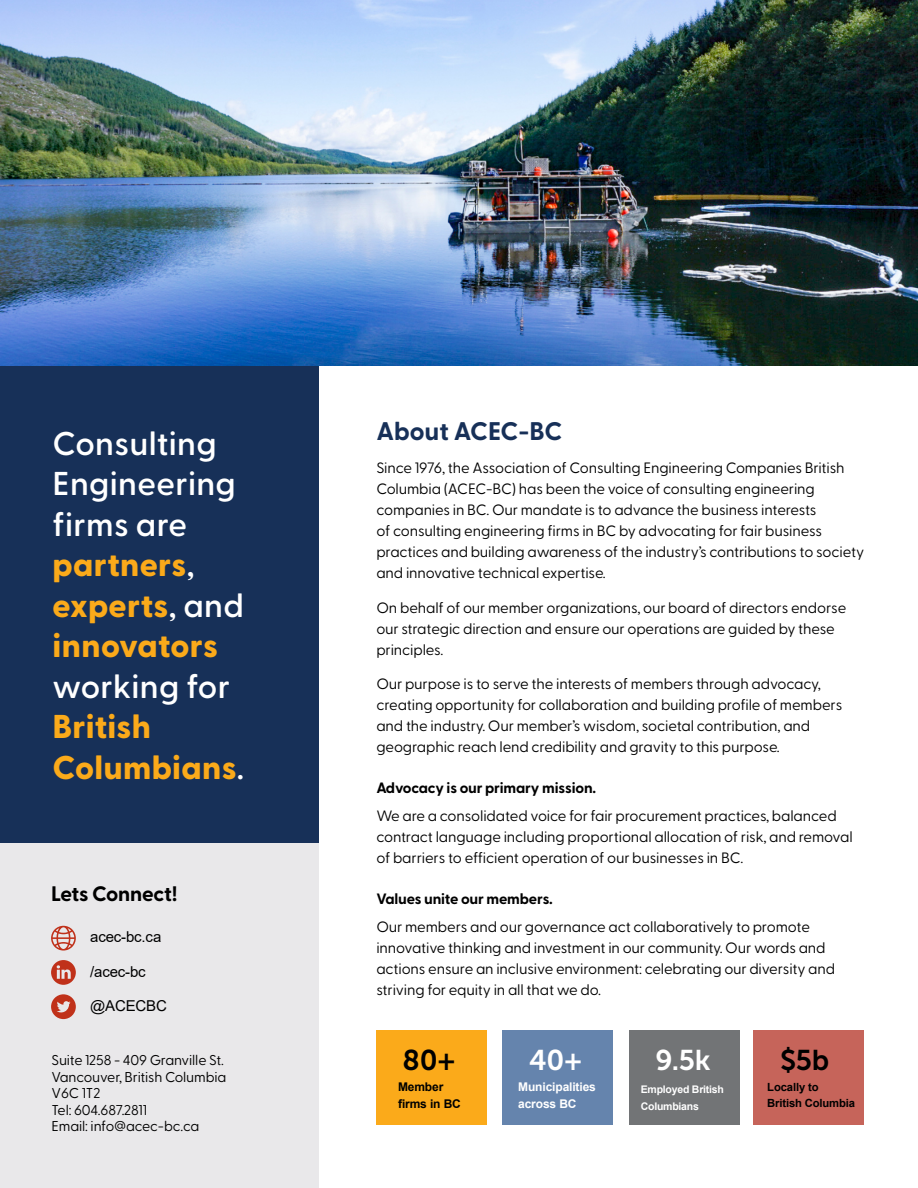
<style>
.page{position:relative;width:918px;height:1188px;background:#fff}
.page>*{position:absolute;margin:0;border:0;box-sizing:border-box;transform-origin:0 0}
.t1{font:600 33px/40.5px "Greycliff CF";letter-spacing:.01em;color:#fff}
.t2{font:800 33px/40.5px "Greycliff CF";letter-spacing:.01em;color:#fbaa1a}
.t3{font:28.5px "Museo Sans 700";color:#fff}
.t4{font:28.5px "Museo Sans 700";color:#000}
.t5{font:700 25.5px "Greycliff CF";color:#173058}
.t6{font:700 21px "Greycliff CF";letter-spacing:-.01em;color:#000}
.t7{font:15px/21px "Greycliff CF";letter-spacing:-.01em;color:#000}
.t8{font:700 15px "Greycliff CF";letter-spacing:-.01em;color:#000}
.t9{font:15px "Arial";letter-spacing:-.01em;color:#000}
.t10{font:14.25px/16.5px "Greycliff CF";letter-spacing:-.01em;color:#000}
.t11{font:700 12px/16.5px "Arial";letter-spacing:-.01em;color:#fff}
.t12{font:700 12px/16.5px "Arial";letter-spacing:-.01em;color:#000}
.t13{font:700 11.25px/16.5px "Arial";letter-spacing:-.01em;color:#000}
.t14{font:700 10.5px/16.5px "Arial";letter-spacing:-.02em;color:#fff}
.s1{font-weight:800;color:#fbaa1a}
.s2{font-weight:600;color:#fff}
</style>
<div class="page">
<div style="left:0;top:842px;width:319px;height:346px;background:#e9e8ea"></div>
<div style="left:0;top:365px;width:319px;height:477px;background:#173058"></div>
<img style="left:0;top:0;width:918px;height:365px">
<div style="left:376px;top:1030px;width:111px;height:94px;background:#fbaa1a"></div>
<div style="left:629px;top:1030px;width:111px;height:94px;background:#727476"></div>
<div style="left:503px;top:1030px;width:110px;height:94px;background:#6584ad"></div>
<div style="left:754px;top:1030px;width:110px;height:94px;background:#c6645a"></div>
<svg style="left:51px;top:926px;width:25px;height:25px"></svg>
<svg style="left:51px;top:960px;width:25px;height:25px"></svg>
<svg style="left:51px;top:994px;width:25px;height:25px"></svg>
<h1 class="t1" style="left:53px;top:424px;width:193px">Consulting<br>Engineering firms are <span class="s1">partners</span>, <span class="s1">experts</span>, and <span class="s1">innovators</span></h1>
<h1 class="t1" style="left:53px;top:667px;width:179px">working for</h1>
<h1 class="t2" style="left:53px;top:708px;width:193px">British<br>Columbians<span class="s2">.</span></h1>
<h3 class="t6" style="left:51px;top:881px;width:128px">Lets Connect!</h3>
<p class="t9" style="left:90px;top:927px;width:73px">acec-bc.ca</p>
<p class="t9" style="left:90px;top:961px;width:57px">/acec-bc</p>
<p class="t9" style="left:90px;top:995px;width:78px">@ACECBC</p>
<p class="t10" style="left:52px;top:1052px;width:176px">Suite 1258 - 409 Granville St.<br>Vancouver, British Columbia<br>V6C 1T2<br>Tel: 604.687.2811<br>Email: info@acec-bc.ca</p>
<h3 class="t5" style="left:376px;top:416px;width:188px">About ACEC-BC</h3>
<p class="t7" style="left:376px;top:457px;width:489px">Since 1976, the Association of Consulting Engineering Companies British Columbia (ACEC-BC) has been the voice of consulting engineering companies in BC. Our mandate is to advance the business interests<br>of consulting engineering firms in BC by advocating for fair business practices and building awareness of the industry’s contributions to society and innovative technical expertise.</p>
<p class="t7" style="left:376px;top:597px;width:471px">On behalf of our member organizations, our board of directors endorse our strategic direction and ensure our operations are guided by these principles.</p>
<p class="t7" style="left:376px;top:673px;width:468px">Our purpose is to serve the interests of members through advocacy, creating opportunity for collaboration and building profile of members and the industry. Our member’s wisdom, societal contribution, and geographic reach lend credibility and gravity to this purpose.</p>
<p class="t8" style="left:376px;top:779px;width:221px">Advocacy is our primary mission.</p>
<p class="t7" style="left:376px;top:805px;width:478px">We are a consolidated voice for fair procurement practices, balanced contract language including proportional allocation of risk, and removal of barriers to efficient operation of our businesses in BC.</p>
<p class="t8" style="left:376px;top:890px;width:178px">Values unite our members.</p>
<p class="t7" style="left:376px;top:916px;width:460px">Our members and our governance act collaboratively to promote innovative thinking and investment in our community. Our words and actions ensure an inclusive environment: celebrating our diversity and striving for equity in all that we do.</p>
<h2 class="t4" style="left:403px;top:1045px;width:54px">80+</h2>
<p class="t12" style="left:398px;top:1079px;width:64px">Member firms in BC</p>
<h2 class="t3" style="left:529px;top:1045px;width:55px">40+</h2>
<p class="t11" style="left:518px;top:1079px;width:79px">Municipalities across BC</p>
<h2 class="t3" style="left:656px;top:1045px;width:56px">9.5k</h2>
<p class="t14" style="left:641px;top:1081px;width:85px">Employed British<br>Columbians</p>
<h2 class="t4" style="left:780px;top:1045px;width:51px">$5b</h2>
<p class="t13" style="left:767px;top:1079px;width:89px">Locally to<br>British Columbia</p>
</div>
